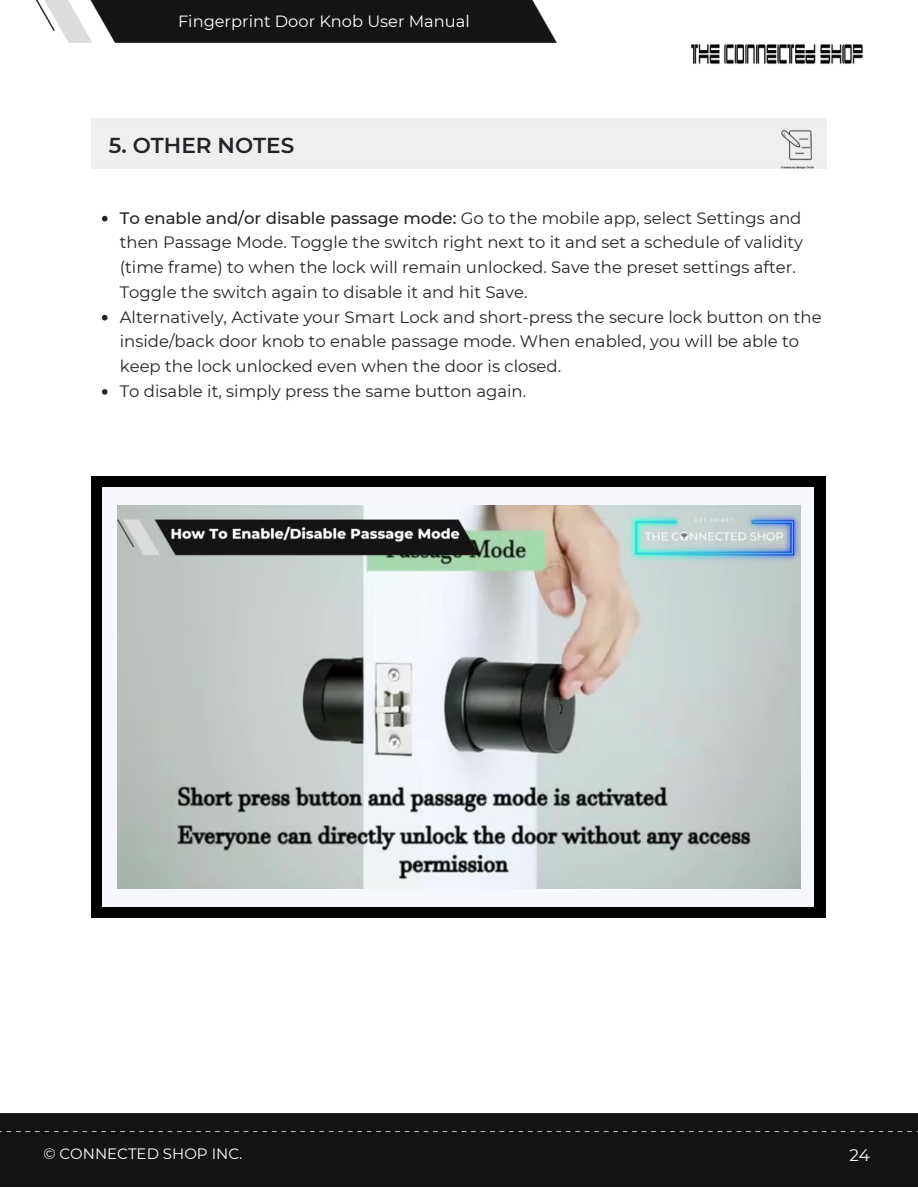
<style>
.page{position:relative;width:918px;height:1188px;background:#fff}
.page>*{position:absolute;margin:0;border:0;box-sizing:border-box;transform-origin:0 0}
.t1{font:600 21.6px "Montserrat";color:#222428}
.t2{font:16.8px "Montserrat";color:#fff}
.t3{font:16.5px/24.8px "Montserrat";color:#222428}
.t4{font:16.2px "Montserrat";color:#fff}
.t5{font:15px "Montserrat";color:#fff}
.s1{font-weight:500}
</style>
<div class="page">
<img style="left:690px;top:44px;width:173px;height:20px">
<div style="left:0;top:1113px;width:918px;height:73px;background:#141414"></div>
<img style="left:777px;top:130px;width:39px;height:38px">
<img style="left:36px;top:0;width:520px;height:42px">
<div style="left:92px;top:477px;width:734px;height:441px;background:#000"></div>
<div style="left:102px;top:488px;width:712px;height:419px;background:#f6f7fc"></div>
<img style="left:118px;top:505px;width:683px;height:384px">
<svg style="left:102px;top:216px;width:6px;height:5px"></svg>
<svg style="left:102px;top:315px;width:6px;height:5px"></svg>
<svg style="left:102px;top:389px;width:6px;height:6px"></svg>
<p class="t4" style="left:178px;top:11px;width:293px">Fingerprint Door Knob User Manual</p>
<p class="t1" style="left:109px;top:132px;width:187px">5. OTHER NOTES</p>
<p class="t3" style="left:120px;top:205px;width:685px"><span class="s1">To enable and/or disable passage mode:</span> Go to the mobile app, select Settings and then Passage Mode. Toggle the switch right next to it and set a schedule of validity (time frame) to when the lock will remain unlocked. Save the preset settings after.<br>Toggle the switch again to disable it and hit Save.</p>
<p class="t3" style="left:120px;top:304px;width:703px">Alternatively, Activate your Smart Lock and short-press the secure lock button on the inside/back door knob to enable passage mode. When enabled, you will be able to keep the lock unlocked even when the door is closed.</p>
<p class="t3" style="left:120px;top:379px;width:408px">To disable it, simply press the same button again.</p>
<p class="t5" style="left:43px;top:1144px;width:200px">© CONNECTED SHOP INC.</p>
<p class="t2" style="left:849px;top:1145px;width:22px">24</p>
</div>
